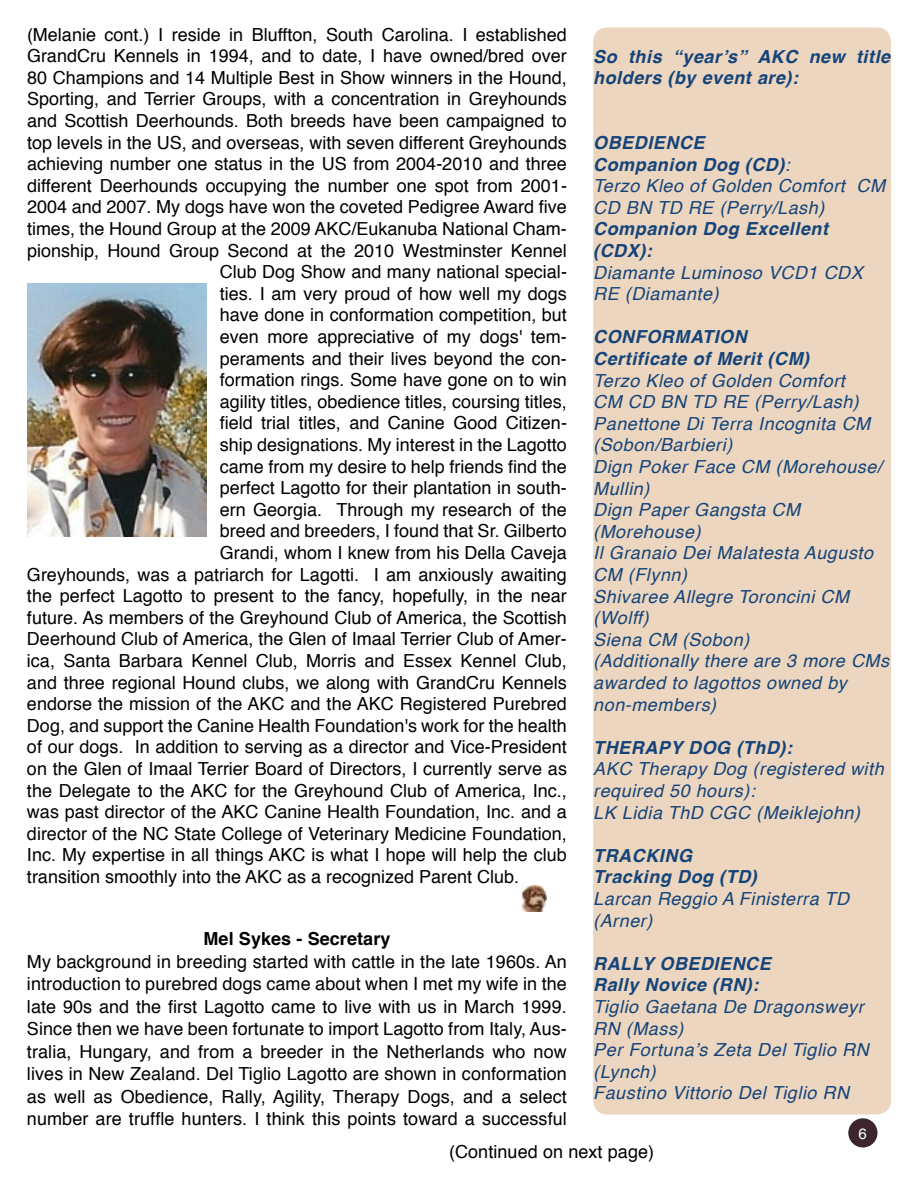
<style>
.page{position:relative;width:918px;height:1188px;background:#fff}
.page>*{position:absolute;margin:0;border:0;box-sizing:border-box;transform-origin:0 0}
.t1{font:18px/22.5px "Helvetica";color:#000;text-align:justify}
.t2{font:italic 18px/21.6px "Helvetica";letter-spacing:.03em;color:#15447a}
.t3{font:italic 700 18px/21.6px "Helvetica";letter-spacing:.03em;color:#15447a}
.t4{font:700 18px "Helvetica";letter-spacing:.005em;color:#000}
.t5{font:15px "Helvetica";color:#fff}
.s1{font-weight:700}
</style>
<div class="page">
<div style="left:849px;top:1119px;width:28px;height:28px;background:#3d262b;border-radius:50%"></div>
<div style="left:848px;top:1118px;width:30px;height:29px;border:2px solid #3d262b;border-radius:50%"></div>
<img style="left:27px;top:284px;width:179px;height:252px">
<div style="left:593px;top:27px;width:298px;height:1088px;background:#ecd6bf;border-radius:14px"></div>
<img style="left:522px;top:886px;width:25px;height:26px">
<p class="t1" style="left:27px;top:23px;width:541px">(Melanie cont.) I reside in Bluffton, South Carolina. I established</p>
<p class="t1" style="left:27px;top:45px;width:541px">GrandCru Kennels in 1994, and to date, I have owned/bred over</p>
<p class="t1" style="left:27px;top:67px;width:541px">80 Champions and 14 Multiple Best in Show winners in the Hound,</p>
<p class="t1" style="left:27px;top:88px;width:541px">Sporting, and Terrier Groups, with a concentration in Greyhounds</p>
<p class="t1" style="left:27px;top:110px;width:541px">and Scottish Deerhounds. Both breeds have been campaigned to</p>
<p class="t1" style="left:27px;top:131px;width:541px">top levels in the US, and overseas, with seven different Greyhounds</p>
<p class="t1" style="left:27px;top:153px;width:541px">achieving number one status in the US from 2004-2010 and three</p>
<p class="t1" style="left:27px;top:175px;width:541px">different Deerhounds occupying the number one spot from 2001-</p>
<p class="t1" style="left:27px;top:196px;width:541px">2004 and 2007. My dogs have won the coveted Pedigree Award five</p>
<p class="t1" style="left:27px;top:218px;width:541px">times, the Hound Group at the 2009 AKC/Eukanuba National Cham-</p>
<p class="t1" style="left:27px;top:239px;width:541px">pionship, Hound Group Second at the 2010 Westminster Kennel</p>
<p class="t1" style="left:220px;top:261px;width:349px">Club Dog Show and many national special-</p>
<p class="t1" style="left:220px;top:283px;width:349px">ties. I am very proud of how well my dogs</p>
<p class="t1" style="left:220px;top:304px;width:349px">have done in conformation competition, but</p>
<p class="t1" style="left:220px;top:326px;width:349px">even more appreciative of my dogs' tem-</p>
<p class="t1" style="left:220px;top:347px;width:349px">peraments and their lives beyond the con-</p>
<p class="t1" style="left:220px;top:369px;width:349px">formation rings. Some have gone on to win</p>
<p class="t1" style="left:220px;top:391px;width:349px">agility titles, obedience titles, coursing titles,</p>
<p class="t1" style="left:220px;top:412px;width:349px">field trial titles, and Canine Good Citizen-</p>
<p class="t1" style="left:220px;top:434px;width:349px">ship designations. My interest in the Lagotto</p>
<p class="t1" style="left:220px;top:455px;width:349px">came from my desire to help friends find the</p>
<p class="t1" style="left:220px;top:477px;width:349px">perfect Lagotto for their plantation in south-</p>
<p class="t1" style="left:220px;top:499px;width:349px">ern Georgia. Through my research of the</p>
<p class="t1" style="left:220px;top:520px;width:349px">breed and breeders, I found that Sr. Gilberto</p>
<p class="t1" style="left:220px;top:542px;width:349px">Grandi, whom I knew from his Della Caveja</p>
<p class="t1" style="left:27px;top:563px;width:541px">Greyhounds, was a patriarch for Lagotti. I am anxiously awaiting</p>
<p class="t1" style="left:27px;top:585px;width:541px">the perfect Lagotto to present to the fancy, hopefully, in the near</p>
<p class="t1" style="left:27px;top:607px;width:541px">future. As members of the Greyhound Club of America, the Scottish</p>
<p class="t1" style="left:27px;top:628px;width:541px">Deerhound Club of America, the Glen of Imaal Terrier Club of Amer-</p>
<p class="t1" style="left:27px;top:650px;width:541px">ica, Santa Barbara Kennel Club, Morris and Essex Kennel Club,</p>
<p class="t1" style="left:27px;top:671px;width:541px">and three regional Hound clubs, we along with GrandCru Kennels</p>
<p class="t1" style="left:27px;top:693px;width:541px">endorse the mission of the AKC and the AKC Registered Purebred</p>
<p class="t1" style="left:27px;top:715px;width:541px">Dog, and support the Canine Health Foundation's work for the health</p>
<p class="t1" style="left:27px;top:736px;width:541px">of our dogs. In addition to serving as a director and Vice-President</p>
<p class="t1" style="left:27px;top:758px;width:542px">on the Glen of Imaal Terrier Board of Directors, I currently serve as</p>
<p class="t1" style="left:27px;top:779px;width:541px">the Delegate to the AKC for the Greyhound Club of America, Inc.,</p>
<p class="t1" style="left:27px;top:801px;width:541px">was past director of the AKC Canine Health Foundation, Inc. and a</p>
<p class="t1" style="left:27px;top:823px;width:541px">director of the NC State College of Veterinary Medicine Foundation,</p>
<p class="t1" style="left:27px;top:844px;width:541px">Inc. My expertise in all things AKC is what I hope will help the club</p>
<p class="t1" style="left:27px;top:866px;width:494px">transition smoothly into the AKC as a recognized Parent Club.</p>
<p class="t4" style="left:204px;top:924px;width:188px">Mel Sykes - Secretary</p>
<p class="t1" style="left:27px;top:950px;width:541px">My background in breeding started with cattle in the late 1960s. An introduction to purebred dogs came about when I met my wife in the late 90s and the first Lagotto came to live with us in March 1999.<br>Since then we have been fortunate to import Lagotto from Italy, Aus&shy;tralia, Hungary, and from a breeder in the Netherlands who now lives in New Zealand. Del Tiglio Lagotto are shown in conformation as well as Obedience, Rally, Agility, Therapy Dogs, and a select number are truffle hunters. I think this points toward a successful</p>
<p class="t3" style="left:593px;top:46px;width:298px">So this “year’s” AKC new title holders (by event are):</p>
<p class="t2" style="left:593px;top:132px;width:293px"><span class="s1">OBEDIENCE<br>Companion Dog (CD)</span>:<br>Terzo Kleo of Golden Comfort CM<br>CD BN TD RE (Perry/Lash)</p>
<p class="t3" style="left:593px;top:218px;width:236px">Companion Dog Excellent (CDX):</p>
<p class="t2" style="left:593px;top:262px;width:271px">Diamante Luminoso VCD1 CDX<br>RE (Diamante)</p>
<p class="t3" style="left:593px;top:326px;width:217px">CONFORMATION<br>Certificate of Merit (CM)</p>
<p class="t2" style="left:593px;top:370px;width:297px">Terzo Kleo of Golden Comfort<br>CM CD BN TD RE (Perry/Lash)<br>Panettone Di Terra Incognita CM (Sobon/Barbieri)<br>Dign Poker Face CM (Morehouse/<br>Mullin)<br>Dign Paper Gangsta CM (Morehouse)<br>Il Granaio Dei Malatesta Augusto<br>CM (Flynn)<br>Shivaree Allegre Toroncini CM (Wolff)<br>Siena CM (Sobon)<br>(Additionally there are 3 more CMs awarded to lagottos owned by non-members)</p>
<p class="t3" style="left:593px;top:737px;width:200px">THERAPY DOG (ThD):</p>
<p class="t2" style="left:593px;top:759px;width:292px">AKC Therapy Dog (registered with required 50 hours):<br>LK Lidia ThD CGC (Meiklejohn)</p>
<p class="t3" style="left:593px;top:845px;width:165px">TRACKING<br>Tracking Dog (TD)</p>
<p class="t2" style="left:593px;top:888px;width:257px">Larcan Reggio A Finisterra TD (Arner)</p>
<p class="t3" style="left:593px;top:953px;width:179px">RALLY OBEDIENCE<br>Rally Novice (RN):</p>
<p class="t2" style="left:593px;top:996px;width:277px">Tiglio Gaetana De Dragonsweyr<br>RN (Mass)<br>Per Fortuna’s Zeta Del Tiglio RN (Lynch)<br>Faustino Vittorio Del Tiglio RN</p>
<p class="t5" style="left:858px;top:1122px;width:10px">6</p>
<p class="t1" style="left:449px;top:1141px;width:207px">(Continued on next page)</p>
</div>
